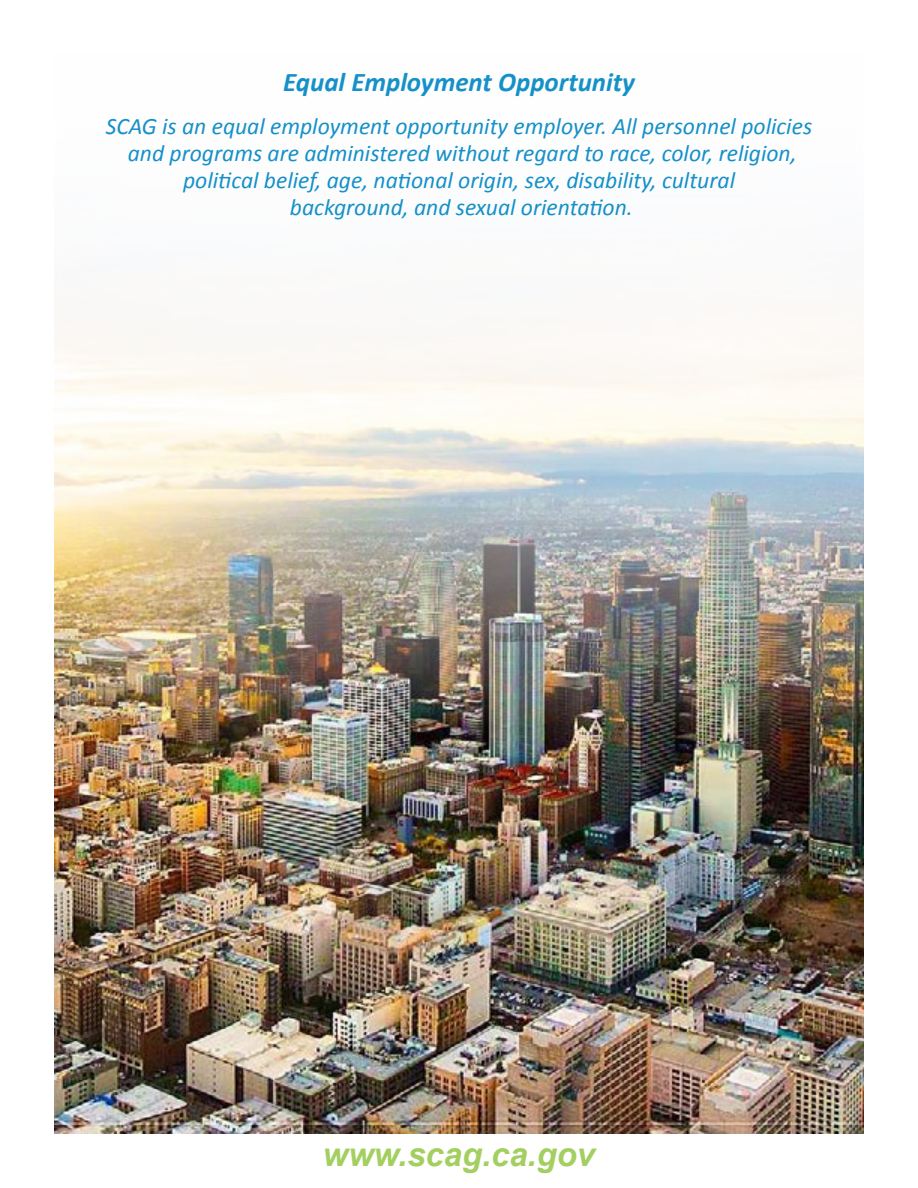
<style>
.page{position:relative;width:918px;height:1188px;background:#fff}
.page>*{position:absolute;margin:0;border:0;box-sizing:border-box;transform-origin:0 0}
.t1{font:italic 700 32.85px "Arial";color:#a3cf60}
.t2{font:italic 700 27px "Calibri";color:#1590c9}
.t3{font:italic 23.7px/27px "Calibri";color:#1590c9;text-align:center}
</style>
<div class="page">
<img style="left:54px;top:320px;width:810px;height:814px">
<p class="t2" style="left:283px;top:65px;width:353px">Equal Employment Opportunity</p>
<p class="t3" style="left:106px;top:112px;width:708px">SCAG is an equal employment opportunity employer. All personnel policies and programs are administered without regard to race, color, religion, political belief, age, national origin, sex, disability, cultural<br>background, and sexual orientation.</p>
<h1 class="t1" style="left:323px;top:1133px;width:274px">www.scag.ca.gov</h1>
</div>
